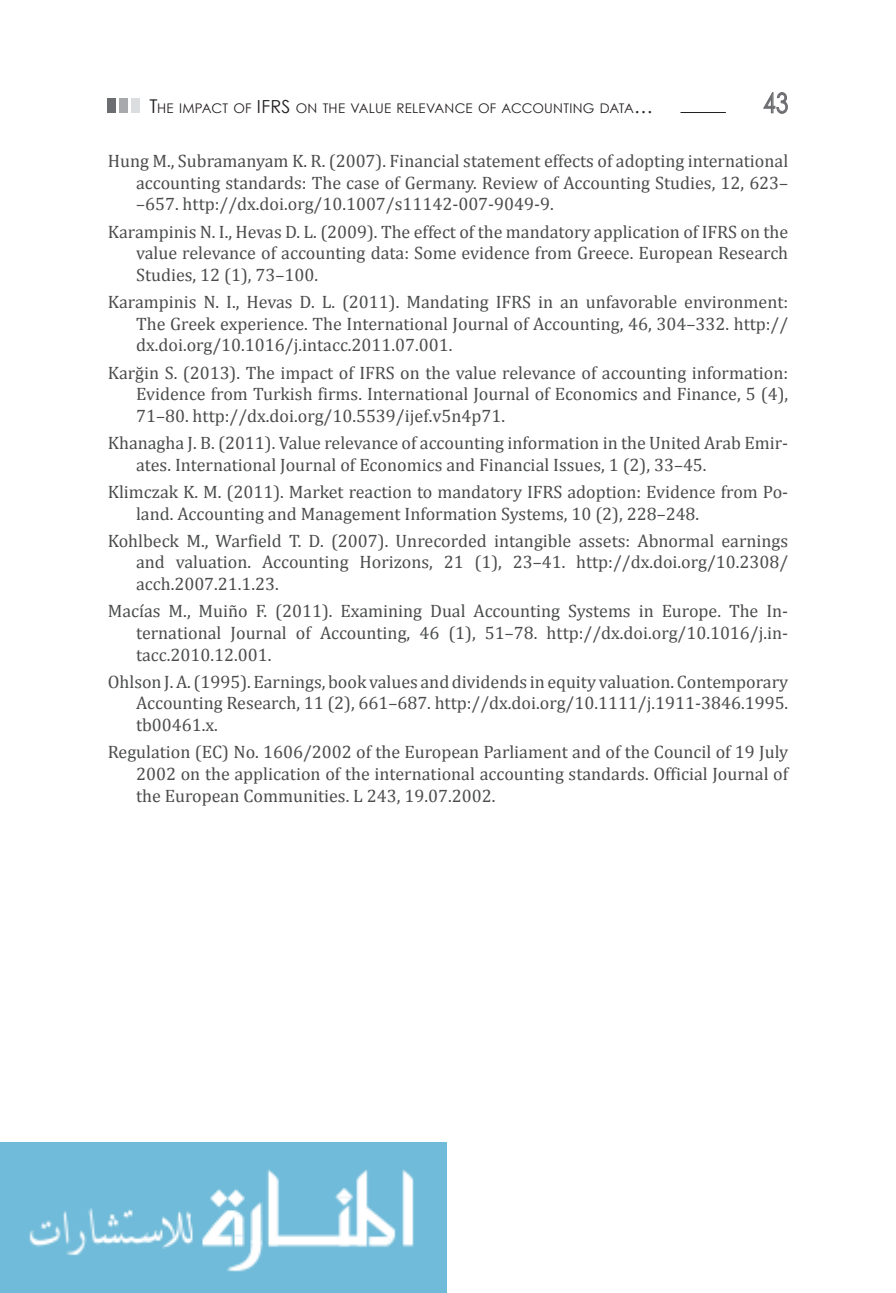
<style>
.page{position:relative;width:896px;height:1293px;background:#fff}
.page>*{position:absolute;margin:0;border:0;box-sizing:border-box;transform-origin:0 0}
.t1{font:27.6px "Century Gothic";color:#6c6d70;scale:.8 1}
.t2{font:18px/21.6px "Cambria";color:#4b4c4d;text-align:justify}
.t3{font:13.4px "Century Gothic";letter-spacing:.015em;color:#231f20}
.s1{font-size:19px}
.s2{font-size:18px}
.s3{color:#4c4d4d}
</style>
<div class="page">
<img style="left:0;top:1143px;width:446px;height:150px">
<div style="left:108px;top:99px;width:8px;height:14px;background:#6c6d70"></div>
<div style="left:120px;top:99px;width:8px;height:14px;background:#a8a9ad"></div>
<div style="left:132px;top:99px;width:8px;height:14px;background:#dcdddf"></div>
<svg style="left:763px;top:92px;width:25px;height:22px"></svg>
<hr style="left:680px;top:112px;width:46px;height:1px;background:#231f20">
<p class="t3" style="left:150px;top:99px;width:505px"><span class="s1">T</span>HE IMPACT OF <span class="s2">IFRS</span> ON THE VALUE RELEVANCE OF ACCOUNTING DATA<span class="s1">…</span></p>
<h1 class="t1" style="left:763px;top:84px;width:33px">43</h1>
<p class="t2" style="left:136px;top:150px;width:653px;text-indent:-28px">Hung M., Subramanyam K. R. (2007). Financial statement effects of adopting international accounting standards: The case of Germany. Review of Accounting Studies, 12, 623– –657. <span class="s3">http://dx.doi.org/</span>10.1007/s11142-007-9049-9.</p>
<p class="t2" style="left:136px;top:221px;width:653px;text-indent:-28px">Karampinis N. I., Hevas D. L. (2009). The effect of the mandatory application of IFRS on the value relevance of accounting data: Some evidence from Greece. European Research Studies, 12 (1), 73–100.</p>
<p class="t2" style="left:136px;top:291px;width:653px;text-indent:-28px">Karampinis N. I., Hevas D. L. (2011). Mandating IFRS in an unfavorable environment:<br>The Greek experience. The International Journal of Accounting, 46, 304–332. http:// dx.doi.org/10.1016/j.intacc.2011.07.001.</p>
<p class="t2" style="left:136px;top:361px;width:653px;text-indent:-28px">Karğin S. (2013). The impact of IFRS on the value relevance of accounting information:<br>Evidence from Turkish firms. International Journal of Economics and Finance, 5 (4), 71–80. http://dx.doi.org/10.5539/ijef.v5n4p71.</p>
<p class="t2" style="left:136px;top:432px;width:653px;text-indent:-28px">Khanagha J. B. (2011). Value relevance of accounting information in the United Arab Emir&shy;ates. International Journal of Economics and Financial Issues, 1 (2), 33–45.</p>
<p class="t2" style="left:136px;top:481px;width:653px;text-indent:-28px">Klimczak K. M. (2011). Market reaction to mandatory IFRS adoption: Evidence from Po&shy;land. Accounting and Management Information Systems, 10 (2), 228–248.</p>
<p class="t2" style="left:136px;top:530px;width:653px;text-indent:-28px">Kohlbeck M., Warfield T. D. (2007). Unrecorded intangible assets: Abnormal earnings and valuation. Accounting Horizons, 21 (1), 23–41. http://dx.doi.org/10.2308/ acch.2007.21.1.23.</p>
<p class="t2" style="left:136px;top:600px;width:653px;text-indent:-28px">Macías M., Muiño F. (2011). Examining Dual Accounting Systems in Europe. The In&shy;ternational Journal of Accounting, 46 (1), 51–78. <span class="s3">http://dx.doi.org/10.1016/j.in&shy;tacc.2010.12.001.</span></p>
<p class="t2" style="left:136px;top:671px;width:654px;text-indent:-28px">Ohlson J. A. (1995). Earnings, book values and dividends in equity valuation. Contemporary Accounting Research, 11 (2), 661–687. <span class="s3">http://dx.doi.org/</span>10.1111/j.1911-3846.1995. tb00461.x.</p>
<p class="t2" style="left:136px;top:741px;width:653px;text-indent:-28px">Regulation (EC) No. 1606/2002 of the European Parliament and of the Council of 19 July 2002 on the application of the international accounting standards. Official Journal of the European Communities. L 243, 19.07.2002.</p>
</div>
